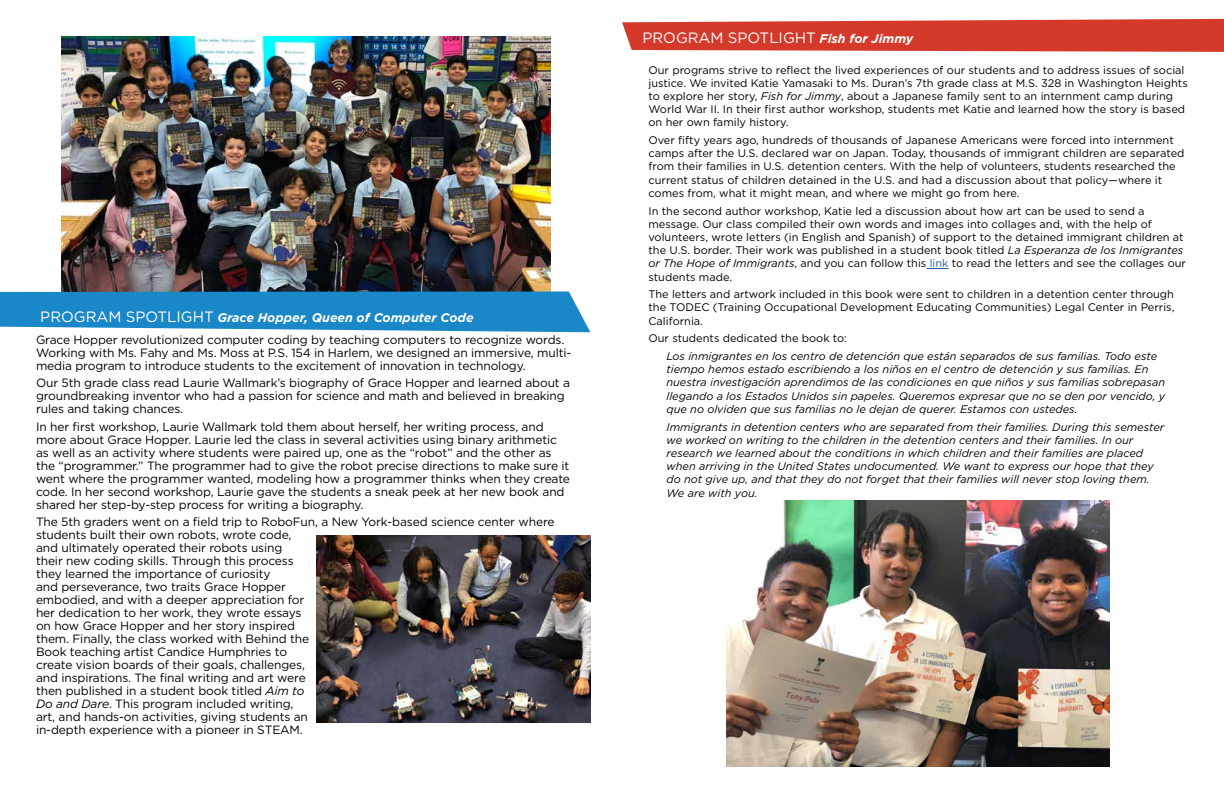
<style>
.page{position:relative;width:1224px;height:792px;background:#fff}
.page>*{position:absolute;margin:0;border:0;box-sizing:border-box;transform-origin:0 0}
.t1{font:15px "Gotham";color:#fff}
.t2{font:italic 700 12.5px "Gotham";color:#fff}
.t3{font:12px/13px "Gotham";letter-spacing:-.01em;color:#000}
.t4{font:11px/13.2px "Gotham";color:#000}
.t5{font:italic 11px/13.2px "Gotham";color:#000}
.s1{font-weight:400;font-style:normal;font-size:15px}
.s2{font-style:italic}
.s3{font-weight:700;font-style:italic;font-size:12.5px}
.s4{color:#215e9e}
</style>
<div class="page">
<img style="left:61px;top:36px;width:490px;height:255px">
<svg style="left:0;top:291px;width:590px;height:41px;background:#2d8fcb"></svg>
<svg style="left:926px;top:268px;width:23px;height:1px"></svg>
<svg style="left:622px;top:19px;width:602px;height:33px;background:#d74a3c"></svg>
<img style="left:727px;top:501px;width:382px;height:265px">
<img style="left:316px;top:536px;width:274px;height:187px">
<p class="t2" style="left:40px;top:309px;width:435px"><span class="s1">PROGRAM SPOTLIGHT</span> Grace Hopper, Queen of Computer Code</p>
<p class="t3" style="left:36px;top:333px;width:537px">Grace Hopper revolutionized computer coding by teaching computers to recognize words.<br>Working with Ms. Fahy and Ms. Moss at P.S. 154 in Harlem, we designed an immersive, multi&shy;media program to introduce students to the excitement of innovation in technology.</p>
<p class="t3" style="left:36px;top:376px;width:536px">Our 5th grade class read Laurie Wallmark’s biography of Grace Hopper and learned about a groundbreaking inventor who had a passion for science and math and believed in breaking rules and taking chances.</p>
<p class="t3" style="left:36px;top:420px;width:536px">In her first workshop, Laurie Wallmark told them about herself, her writing process, and more about Grace Hopper. Laurie led the class in several activities using binary arithmetic as well as an activity where students were paired up, one as the “robot” and the other as the “programmer.” The programmer had to give the robot precise directions to make sure it went where the programmer wanted, modeling how a programmer thinks when they create code. In her second workshop, Laurie gave the students a sneak peek at her new book and shared her step-by-step process for writing a biography.</p>
<p class="t3" style="left:36px;top:515px;width:520px">The 5th graders went on a field trip to RoboFun, a New York-based science center where students built their own robots, wrote code,<br>and ultimately operated their robots using<br>their new coding skills. Through this process<br>they learned the importance of curiosity<br>and perseverance, two traits Grace Hopper<br>embodied, and with a deeper appreciation for<br>her dedication to her work, they wrote essays<br>on how Grace Hopper and her story inspired<br>them. Finally, the class worked with Behind the<br>Book teaching artist Candice Humphries to<br>create vision boards of their goals, challenges,<br>and inspirations. The final writing and art were<br>then published in a student book titled <span class="s2">Aim to<br>Do and Dare</span>. This program included writing,<br>art, and hands-on activities, giving students an<br>in-depth experience with a pioneer in STEAM.</p>
<p class="t1" style="left:642px;top:28px;width:272px">PROGRAM SPOTLIGHT <span class="s3">Fish for Jimmy</span></p>
<p class="t4" style="left:649px;top:63px;width:541px">Our programs strive to reflect the lived experiences of our students and to address issues of social justice. We invited Katie Yamasaki to Ms. Duran’s 7th grade class at M.S. 328 in Washington Heights to explore her story, <span class="s2">Fish for Jimmy</span>, about a Japanese family sent to an internment camp during World War II. In their first author workshop, students met Katie and learned how the story is based on her own family history.</p>
<p class="t4" style="left:649px;top:133px;width:538px">Over fifty years ago, hundreds of thousands of Japanese Americans were forced into internment camps after the U.S. declared war on Japan. Today, thousands of immigrant children are separated from their families in U.S. detention centers. With the help of volunteers, students researched the current status of children detained in the U.S. and had a discussion about that policy—where it comes from, what it might mean, and where we might go from here.</p>
<p class="t4" style="left:649px;top:204px;width:539px">In the second author workshop, Katie led a discussion about how art can be used to send a message. Our class compiled their own words and images into collages and, with the help of volunteers, wrote letters (in English and Spanish) of support to the detained immigrant children at the U.S. border. Their work was published in a student book titled <span class="s2">La Esperanza de los Inmigrantes or The Hope of Immigrants</span>, and you can follow this <span class="s4">link</span> to read the letters and see the collages our students made.</p>
<p class="t4" style="left:649px;top:288px;width:527px;text-align:justify">The letters and artwork included in this book were sent to children in a detention center through the TODEC (Training Occupational Development Educating Communities) Legal Center in Perris, California.</p>
<p class="t4" style="left:649px;top:332px;width:200px">Our students dedicated the book to:</p>
<p class="t5" style="left:667px;top:349px;width:500px">Los inmigrantes en los centro de detención que están separados de sus familias. Todo este tiempo hemos estado escribiendo a los niños en el centro de detención y sus familias. En nuestra investigación aprendimos de las condiciones en que niños y sus familias sobrepasan llegando a los Estados Unidos sin papeles. Queremos expresar que no se den por vencido, y que no olviden que sus familias no le dejan de querer. Estamos con ustedes.</p>
<p class="t5" style="left:667px;top:420px;width:499px">Immigrants in detention centers who are separated from their families. During this semester we worked on writing to the children in the detention centers and their families. In our research we learned about the conditions in which children and their families are placed when arriving in the United States undocumented. We want to express our hope that they do not give up, and that they do not forget that their families will never stop loving them.<br>We are with you.</p>
</div>
